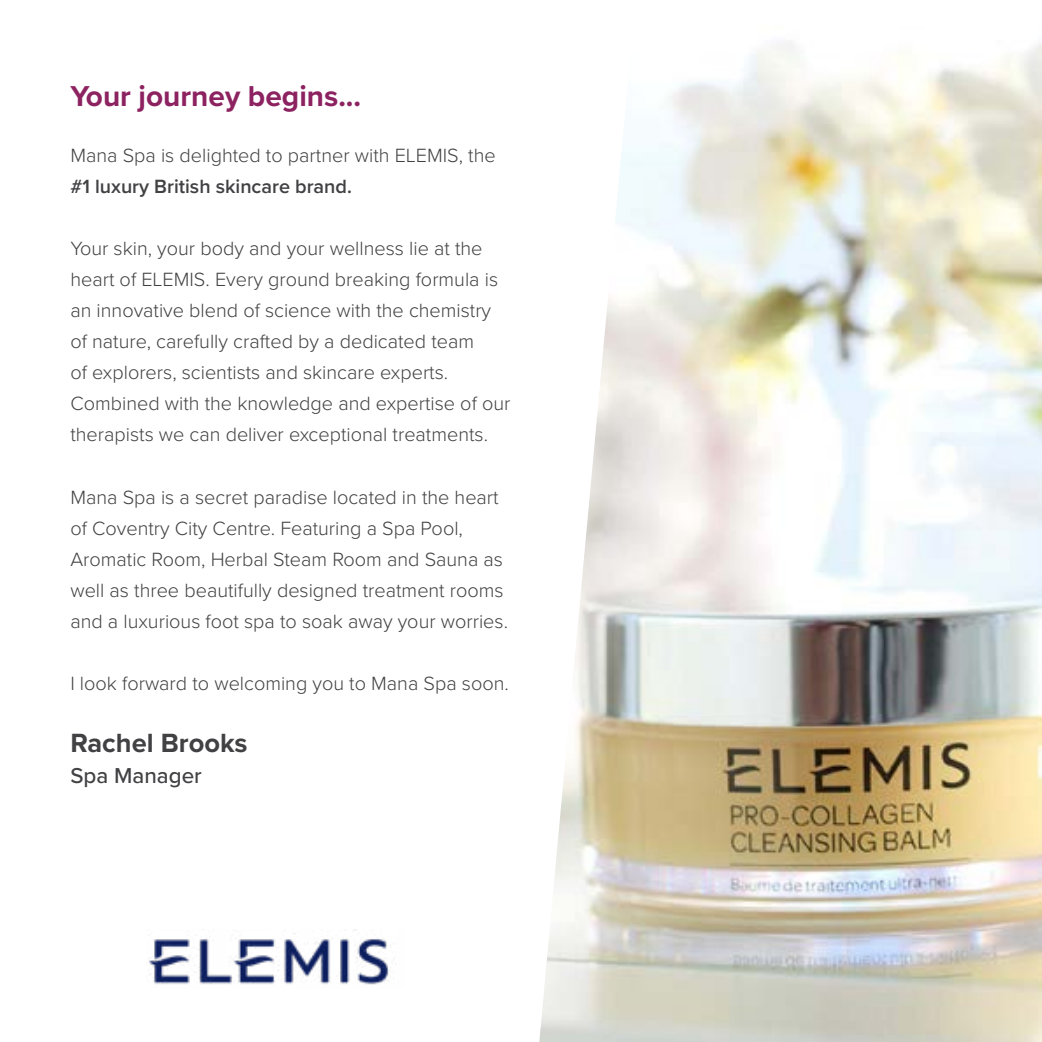
<style>
.page{position:relative;width:1042px;height:1042px;background:#fff}
.page>*{position:absolute;margin:0;border:0;box-sizing:border-box;transform-origin:0 0}
.t1{font:700 29.75px "Proxima Nova";color:#8d2260}
.t2{font:700 27.3px "Proxima Nova";color:#414042}
.t3{font:500 22.4px "Proxima Nova";color:#414042}
.t4{font:300 19.95px/31px "Proxima Nova";color:#414042}
.t5{font:600 19.95px "Proxima Nova";color:#414042}
</style>
<div class="page">
<img style="left:539px;top:43px;width:503px;height:999px">
<img style="left:149px;top:929px;width:240px;height:56px">
<h1 class="t1" style="left:70px;top:74px;width:292px">Your journey begins...</h1>
<p class="t4" style="left:70px;top:139px;width:427px">Mana Spa is delighted to partner with ELEMIS, the</p>
<p class="t5" style="left:70px;top:172px;width:283px">#1 luxury British skincare brand.</p>
<p class="t4" style="left:70px;top:232px;width:441px">Your skin, your body and your wellness lie at the heart of ELEMIS. Every ground breaking formula is an innovative blend of science with the chemistry of nature, carefully crafted by a dedicated team<br>of explorers, scientists and skincare experts.<br>Combined with the knowledge and expertise of our therapists we can deliver exceptional treatments.</p>
<p class="t4" style="left:70px;top:480px;width:439px">Mana Spa is a secret paradise located in the heart of Coventry City Centre. Featuring a Spa Pool, Aromatic Room, Herbal Steam Room and Sauna as well as three beautifully designed treatment rooms and a luxurious foot spa to soak away your worries.</p>
<p class="t4" style="left:70px;top:666px;width:440px">I look forward to welcoming you to Mana Spa soon.</p>
<h2 class="t2" style="left:70px;top:722px;width:179px">Rachel Brooks</h2>
<p class="t3" style="left:70px;top:759px;width:133px">Spa Manager</p>
</div>
